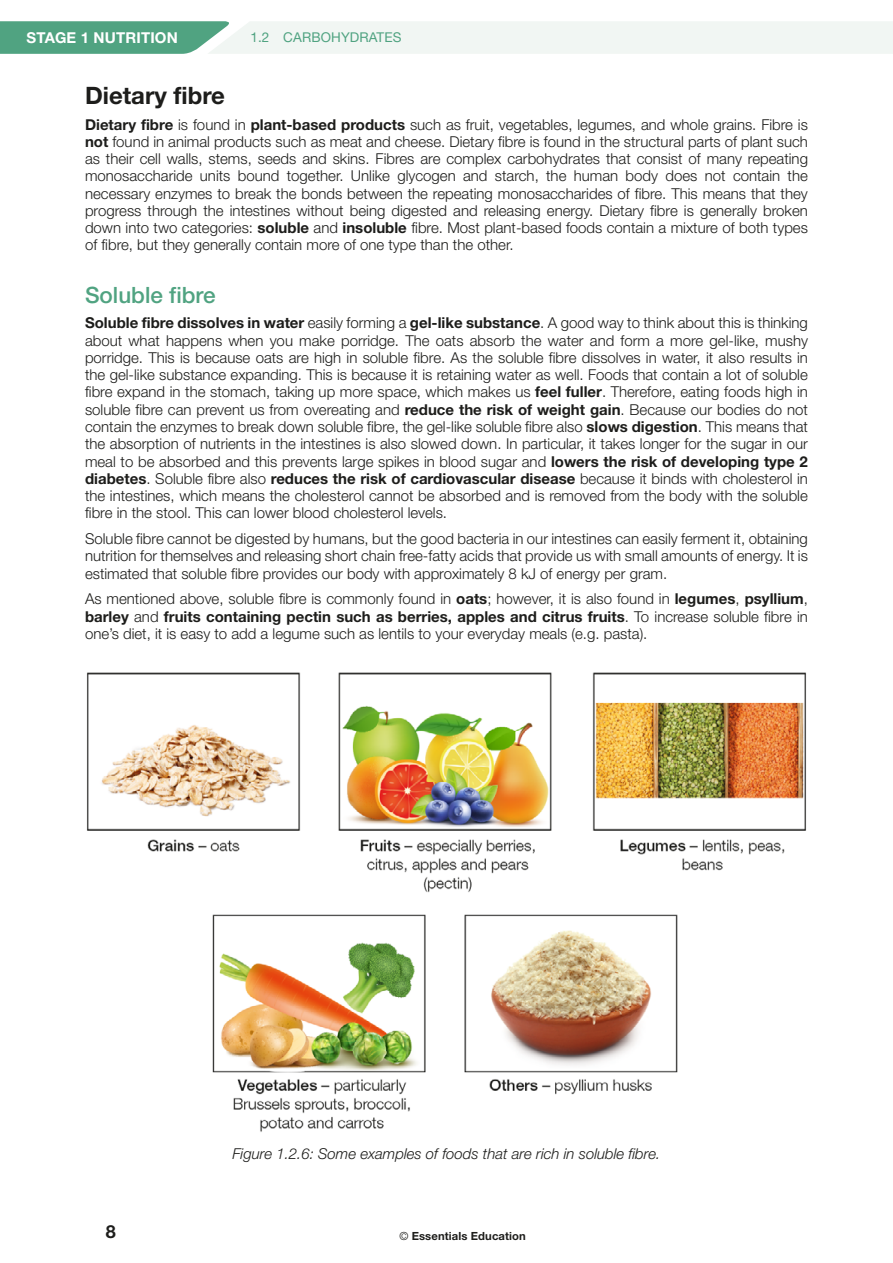
<style>
.page{position:relative;width:893px;height:1263px;background:#fff}
.page>*{position:absolute;margin:0;border:0;box-sizing:border-box;transform-origin:0 0}
.Body_Copy{font:700 24px "Helvetica Neue";color:#1d1d1b}
.Heading_3{font:500 22.5px "Helvetica Neue";color:#50a381}
.t1{font:700 18px "Helvetica Neue";color:#1d1d1b}
.Body_Copy-2{font:300 15px/17.2px "Helvetica Neue";color:#1d1d1b;text-align:justify}
.t2{font:italic 300 15px "Helvetica Neue";color:#1d1d1b}
.t3{font:700 15px "Helvetica Neue";letter-spacing:.01em;color:#fff}
.t4{font:13.5px "Helvetica Neue";letter-spacing:.01em;color:#50a381}
.t5{font:700 11.25px "Helvetica Neue";letter-spacing:.01em;color:#1d1d1b}
.s1{font-weight:700}
.s2{font-weight:300}
</style>
<div class="page">
<svg style="left:0;top:21px;width:893px;height:33px"></svg>
<img style="left:87px;top:672px;width:719px;height:460px">
<p class="t3" style="left:27px;top:28px;width:153px">STAGE 1 NUTRITION</p>
<p class="t4" style="left:250px;top:29px;width:153px">1.2 CARBOHYDRATES</p>
<p class="Body_Copy" style="left:85px;top:80px;width:141px">Dietary fibre</p>
<p class="Body_Copy-2" style="left:85px;top:115px;width:724px"><span class="s1">Dietary fibre</span> is found in <span class="s1">plant-based products</span> such as fruit, vegetables, legumes, and whole grains. Fibre is <span class="s1">not</span> found in animal products such as meat and cheese. Dietary fibre is found in the structural parts of plant such as their cell walls, stems, seeds and skins. Fibres are complex carbohydrates that consist of many repeating monosaccharide units bound together. Unlike glycogen and starch, the human body does not contain the necessary enzymes to break the bonds between the repeating monosaccharides of fibre. This means that they progress through the intestines without being digested and releasing energy. Dietary fibre is generally broken down into two categories: <span class="s1">soluble</span> and <span class="s1">insoluble</span> fibre. Most plant-based foods contain a mixture of both types of fibre, but they generally contain more of one type than the other.</p>
<p class="Heading_3" style="left:85px;top:281px;width:132px">Soluble fibre</p>
<p class="Body_Copy-2" style="left:85px;top:314px;width:724px"><span class="s1">Soluble fibre dissolves in water</span> easily forming a <span class="s1">gel-like substance</span>. A good way to think about this is thinking about what happens when you make porridge. The oats absorb the water and form a more gel-like, mushy porridge. This is because oats are high in soluble fibre. As the soluble fibre dissolves in water, it also results in the gel-like substance expanding. This is because it is retaining water as well. Foods that contain a lot of soluble fibre expand in the stomach, taking up more space, which makes us <span class="s1">feel fuller</span>. Therefore, eating foods high in soluble fibre can prevent us from overeating and <span class="s1">reduce the risk of weight gain</span>. Because our bodies do not contain the enzymes to break down soluble fibre, the gel-like soluble fibre also <span class="s1">slows digestion</span>. This means that the absorption of nutrients in the intestines is also slowed down. In particular, it takes longer for the sugar in our meal to be absorbed and this prevents large spikes in blood sugar and <span class="s1">lowers the risk of developing type 2 diabetes</span>. Soluble fibre also <span class="s1">reduces the risk of cardiovascular disease</span> because it binds with cholesterol in the intestines, which means the cholesterol cannot be absorbed and is removed from the body with the soluble fibre in the stool. This can lower blood cholesterol levels.</p>
<p class="Body_Copy-2" style="left:85px;top:530px;width:724px">Soluble fibre cannot be digested by humans, but the good bacteria in our intestines can easily ferment it, obtaining nutrition for themselves and releasing short chain free-fatty acids that provide us with small amounts of energy. It is estimated that soluble fibre provides our body with approximately 8 kJ of energy per gram.</p>
<p class="Body_Copy-2" style="left:85px;top:590px;width:724px">As mentioned above, soluble fibre is commonly found in <span class="s1">oats</span>; however, it is also found in <span class="s1">legumes</span>, <span class="s1">psyllium</span>, <span class="s1">barley</span> and <span class="s1">fruits containing pectin such as berries, apples and citrus fruits</span>. To increase soluble fibre in one’s diet, it is easy to add a legume such as lentils to your everyday meals (e.g. pasta).</p>
<p class="t2" style="left:233px;top:1144px;width:429px">Figure 1.2.6: Some examples of foods that are rich in soluble fibre.</p>
<p class="t1" style="left:106px;top:1221px;width:12px">8</p>
<p class="t5" style="left:400px;top:1228px;width:128px"><span class="s2">©</span> Essentials Education</p>
</div>
